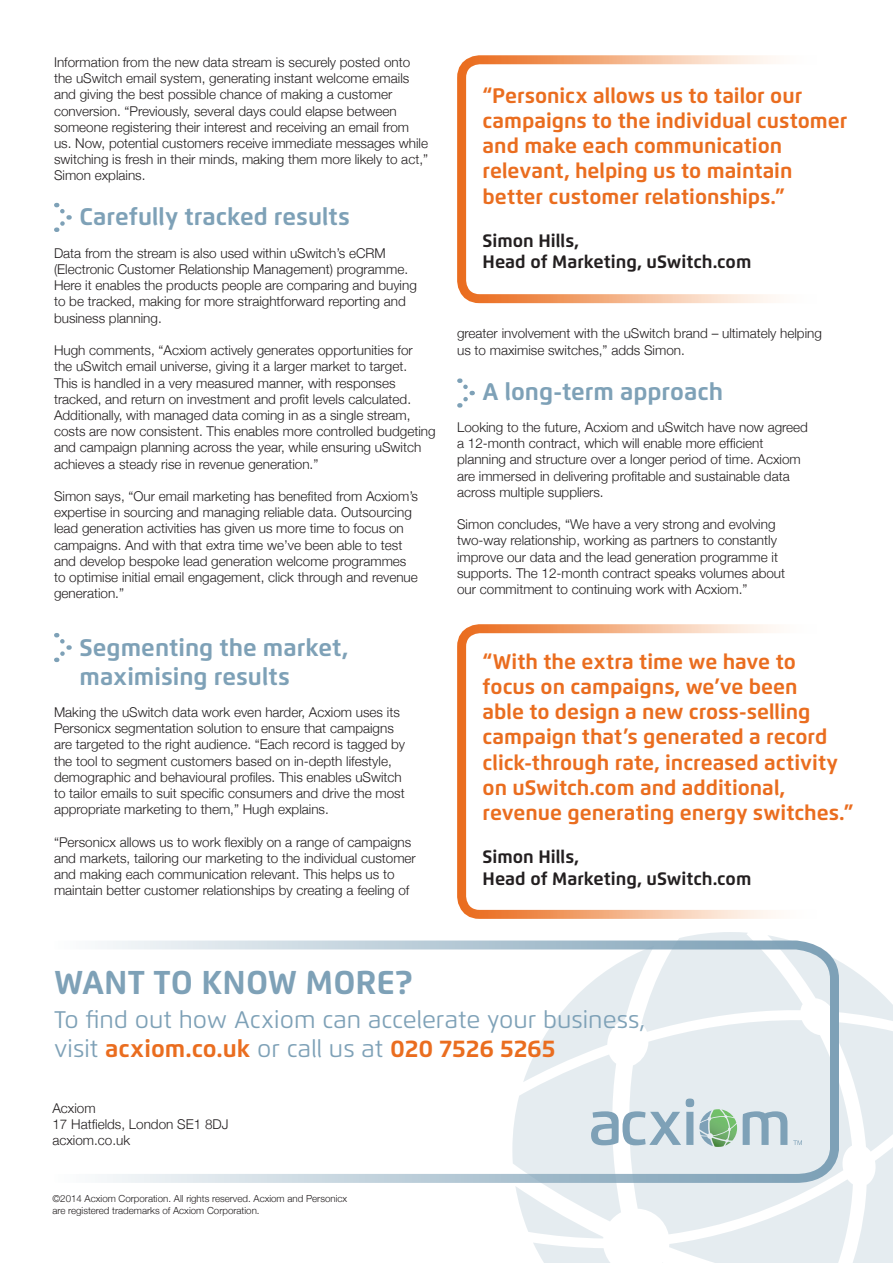
<style>
.page{position:relative;width:893px;height:1263px;background:#fff}
.page>*{position:absolute;margin:0;border:0;box-sizing:border-box;transform-origin:0 0}
.t1{font:700 33px "Flexo";color:#7ea1b7}
.t2{font:24px/28.5px "Flexo";color:#7ea1b7}
.t3{font:700 24px/28.8px "Flexo";color:#7ea1b7}
.t4{font:700 21px/25.2px "Flexo";color:#ea6d1f}
.t5{font:700 18px/21.6px "Flexo";color:#231f20}
.t6{font:300 13.5px/16.2px "Helvetica Neue";color:#231f20}
.t7{font:300 9.75px/11.7px "Helvetica Neue";color:#231f20}
.s1{font-weight:700;color:#ea6d1f}
</style>
<div class="page">
<svg style="left:669px;top:932px;width:224px;height:331px;fill:#e5ecf0"></svg>
<svg style="left:515px;top:1184px;width:154px;height:79px"></svg>
<svg style="left:101px;top:939px;width:739px;height:245px"></svg>
<svg style="left:457px;top:55px;width:319px;height:249px"></svg>
<svg style="left:457px;top:624px;width:319px;height:295px"></svg>
<svg style="left:743px;top:1111px;width:44px;height:34px"></svg>
<svg style="left:591px;top:1098px;width:146px;height:49px;background:#bfd3d4"></svg>
<svg style="left:793px;top:1140px;width:9px;height:5px"></svg>
<svg style="left:54px;top:202px;width:18px;height:30px"></svg>
<svg style="left:457px;top:378px;width:18px;height:30px"></svg>
<svg style="left:54px;top:633px;width:18px;height:29px"></svg>
<p class="t6" style="left:54px;top:53px;width:376px">Information from the new data stream is securely posted onto the uSwitch email system, generating instant welcome emails and giving the best possible chance of making a customer conversion. “Previously, several days could elapse between someone registering their interest and receiving an email from us. Now, potential customers receive immediate messages while switching is fresh in their minds, making them more likely to act,” Simon explains.</p>
<h2 class="t3" style="left:80px;top:203px;width:272px">Carefully tracked results</h2>
<p class="t6" style="left:54px;top:244px;width:364px">Data from the stream is also used within uSwitch’s eCRM (Electronic Customer Relationship Management) programme.<br>Here it enables the products people are comparing and buying to be tracked, making for more straightforward reporting and business planning.</p>
<p class="t6" style="left:54px;top:341px;width:383px">Hugh comments, “Acxiom actively generates opportunities for<br>the uSwitch email universe, giving it a larger market to target.<br>This is handled in a very measured manner, with responses tracked, and return on investment and profit levels calculated.<br>Additionally, with managed data coming in as a single stream, costs are now consistent. This enables more controlled budgeting and campaign planning across the year, while ensuring uSwitch achieves a steady rise in revenue generation.”</p>
<p class="t6" style="left:54px;top:487px;width:366px">Simon says, “Our email marketing has benefited from Acxiom’s expertise in sourcing and managing reliable data. Outsourcing lead generation activities has given us more time to focus on campaigns. And with that extra time we’ve been able to test and develop bespoke lead generation welcome programmes to optimise initial email engagement, click through and revenue generation.”</p>
<h2 class="t3" style="left:80px;top:633px;width:270px">Segmenting the market, maximising results</h2>
<p class="t6" style="left:54px;top:703px;width:353px">Making the uSwitch data work even harder, Acxiom uses its Personicx segmentation solution to ensure that campaigns are targeted to the right audience. “Each record is tagged by the tool to segment customers based on in-depth lifestyle, demographic and behavioural profiles. This enables uSwitch to tailor emails to suit specific consumers and drive the most appropriate marketing to them,” Hugh explains.</p>
<p class="t6" style="left:54px;top:833px;width:363px">“Personicx allows us to work flexibly on a range of campaigns and markets, tailoring our marketing to the individual customer and making each communication relevant. This helps us to maintain better customer relationships by creating a feeling of</p>
<h3 class="t4" style="left:483px;top:83px;width:366px">“Personicx allows us to tailor our campaigns to the individual customer and make each communication relevant, helping us to maintain better customer relationships.”</h3>
<h3 class="t5" style="left:483px;top:229px;width:270px">Simon Hills,<br>Head of Marketing, uSwitch.com</h3>
<p class="t6" style="left:457px;top:325px;width:366px">greater involvement with the uSwitch brand – ultimately helping us to maximise switches,” adds Simon.</p>
<h2 class="t3" style="left:483px;top:377px;width:242px">A long-term approach</h2>
<p class="t6" style="left:457px;top:418px;width:352px">Looking to the future, Acxiom and uSwitch have now agreed a 12-month contract, which will enable more efficient planning and structure over a longer period of time. Acxiom are immersed in delivering profitable and sustainable data across multiple suppliers.</p>
<p class="t6" style="left:457px;top:515px;width:330px">Simon concludes, “We have a very strong and evolving two-way relationship, working as partners to constantly improve our data and the lead generation programme it supports. The 12-month contract speaks volumes about our commitment to continuing work with Acxiom.”</p>
<p class="t4" style="left:483px;top:649px;width:372px">“With the extra time we have to focus on campaigns, we’ve been<br>able to design a new cross-selling campaign that’s generated a record click-through rate, increased activity on uSwitch.com and additional, revenue generating energy switches.”</p>
<h3 class="t5" style="left:483px;top:846px;width:270px">Simon Hills,<br>Head of Marketing, uSwitch.com</h3>
<h1 class="t1" style="left:54px;top:962px;width:360px">Want to know more?</h1>
<h2 class="t2" style="left:54px;top:1006px;width:593px">To find out how Acxiom can accelerate your business, visit <span class="s1">acxiom.co.uk</span> or call us at <span class="s1">020 7526 5265</span></h2>
<p class="t6" style="left:52px;top:1099px;width:178px">Acxiom<br>17 Hatfields, London SE1 8DJ acxiom.co.uk</p>
<p class="t7" style="left:52px;top:1192px;width:296px">©2014 Acxiom Corporation. All rights reserved. Acxiom and Personicx are registered trademarks of Acxiom Corporation.</p>
</div>
